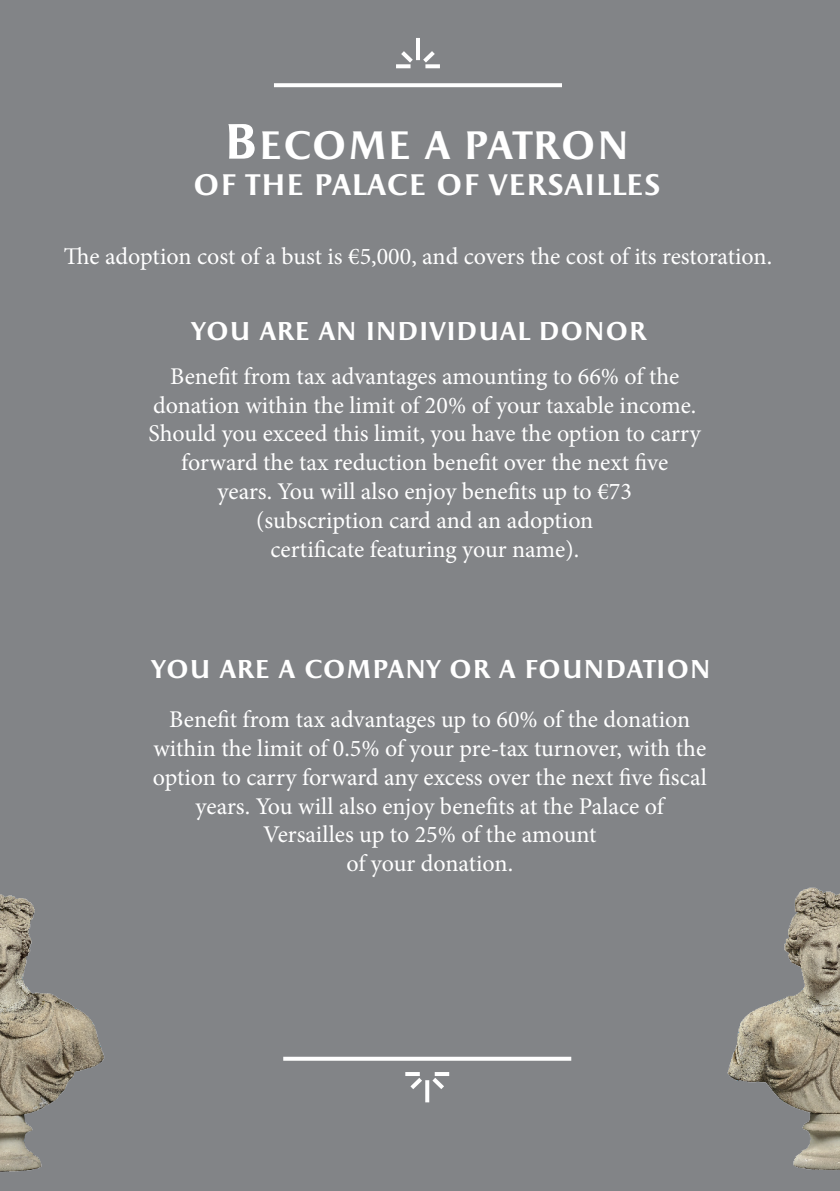
<style>
.page{position:relative;width:840px;height:1191px;background:#fff}
.page>*{position:absolute;margin:0;border:0;box-sizing:border-box;transform-origin:0 0}
.t1{font:700 40px "Apollon";color:#fff}
.t2{font:700 30px "Apollon";color:#fff}
.t3{font:700 26px "Apollon";color:#fff}
.t4{font:24px/28.8px "Minion Pro";color:#fff;text-align:center}
.s1{font-size:50px}
</style>
<div class="page">
<div style="left:0;top:0;width:839px;height:1191px;background:#828487"></div>
<img style="left:698px;top:871px;width:141px;height:320px">
<svg style="left:274px;top:83px;width:287px;height:4px"></svg>
<hr style="left:416px;top:38px;width:4px;height:22px;background:#fff">
<hr style="left:425px;top:64px;width:14px;height:4px;background:#fff">
<svg style="left:396px;top:47px;width:43px;height:20px"></svg>
<svg style="left:396px;top:64px;width:14px;height:4px"></svg>
<svg style="left:283px;top:1056px;width:288px;height:4px"></svg>
<svg style="left:425px;top:1093px;width:4px;height:9px"></svg>
<svg style="left:405px;top:1072px;width:14px;height:4px"></svg>
<svg style="left:406px;top:1073px;width:42px;height:20px"></svg>
<hr style="left:434px;top:1072px;width:15px;height:4px;background:#fff">
<img style="left:0;top:873px;width:123px;height:318px">
<p class="t1" style="left:224px;top:122px;width:407px"><span class="s1">B</span>ECOME A PATRON</p>
<p class="t2" style="left:193px;top:168px;width:469px">OF THE PALACE OF VERSAILLES</p>
<p class="t4" style="left:64px;top:242px;width:709px">The adoption cost of a bust is €5,000, and covers the cost of its restoration.</p>
<p class="t3" style="left:191px;top:317px;width:456px">YOU ARE AN INDIVIDUAL DONOR</p>
<p class="t4" style="left:148px;top:362px;width:554px">Benefit from tax advantages amounting to 66% of the donation within the limit of 20% of your taxable income.<br>Should you exceed this limit, you have the option to carry forward the tax reduction benefit over the next five</p>
<p class="t4" style="left:217px;top:477px;width:415px">years. You will also enjoy benefits up to €73</p>
<p class="t4" style="left:256px;top:506px;width:338px">(subscription card and an adoption</p>
<p class="t4" style="left:270px;top:534px;width:310px">certificate featuring your name).</p>
<p class="t3" style="left:151px;top:654px;width:561px">YOU ARE A COMPANY OR A FOUNDATION</p>
<p class="t4" style="left:169px;top:705px;width:522px">Benefit from tax advantages up to 60% of the donation</p>
<p class="t4" style="left:153px;top:734px;width:555px">within the limit of 0.5% of your pre-tax turnover, with the option to carry forward any excess over the next five fiscal years. You will also enjoy benefits at the Palace of</p>
<p class="t4" style="left:263px;top:820px;width:334px">Versailles up to 25% of the amount</p>
<p class="t4" style="left:346px;top:849px;width:168px">of your donation.</p>
</div>
